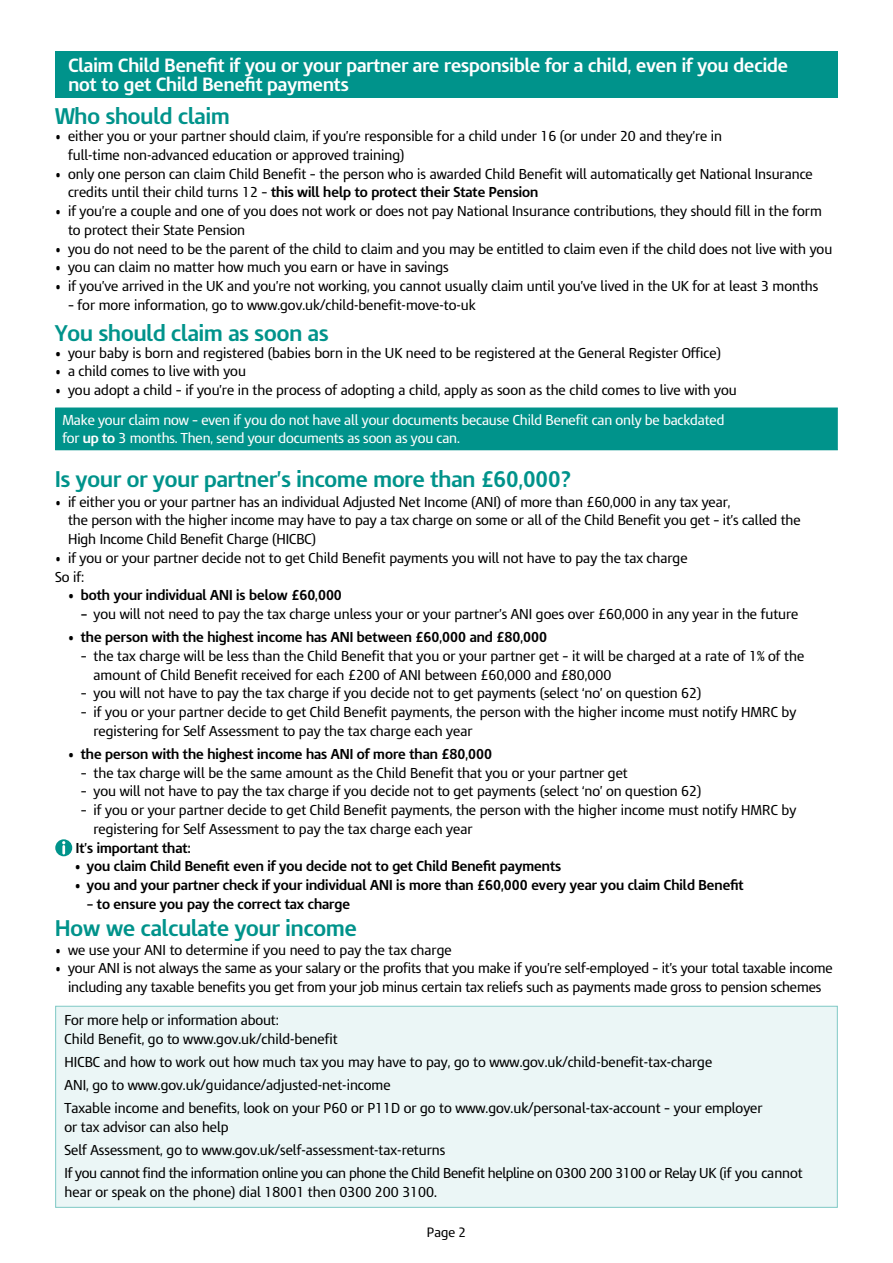
<style>
.page{position:relative;width:893px;height:1263px;background:#fff}
.page>*{position:absolute;margin:0;border:0;box-sizing:border-box;transform-origin:0 0}
.T07_A4_Heading_A__no{font:700 21.3px "IR Modena";color:#00938b}
.T11_Bodytext{font:700 18px/19.5px "IR Modena";color:#fff}
.T14_Bullets{font:13.5px/18.8px "IR Modena";color:#000}
.T11_Bodytext-2{font:13.5px/18.8px "IR Modena";color:#000}
.T11_Bodytext-3{font:700 13.5px "IR Modena";color:#000}
.T11_Bodytext-4{font:13.5px/18.8px "IR Modena";letter-spacing:-.025em;color:#000}
.T14_Bullets-2{font:700 13.5px "IR Modena";color:#000}
.t1{font:13.5px/18.8px "IR Modena";letter-spacing:-.01em;color:#fff}
.T15_Bullets__last{font:13.5px "IR Modena";color:#000}
.T12_Bodytext__before{font:13.5px "IR Modena";color:#000}
.T71_EN_A4_Form_page{font:12.75px "IR Modena";color:#000}
.s1{font-weight:700}
</style>
<div class="page">
<div style="left:56px;top:51px;width:782px;height:47px;background:#00938b"></div>
<div style="left:56px;top:408px;width:781px;height:42px;background:#00938b"></div>
<div style="left:56px;top:1006px;width:781px;height:201px;background:#ebf6f6"></div>
<div style="left:55px;top:1006px;width:783px;height:202px;border:1px solid #80c9c5"></div>
<div style="left:55px;top:839px;width:17px;height:17px;background:#00938b;border-radius:50%"></div>
<svg style="left:62px;top:841px;width:3px;height:13px"></svg>
<p class="T11_Bodytext" style="left:68px;top:56px;width:721px">Claim Child Benefit if you or your partner are responsible for a child, even if you decide not to get Child Benefit payments</p>
<p class="T07_A4_Heading_A__no" style="left:55px;top:103px;width:176px">Who should claim</p>
<p class="T14_Bullets" style="left:68px;top:127px;width:656px;text-indent:-13px">• either you or your partner should claim, if you’re responsible for a child under 16 (or under 20 and they’re in full-time non-advanced education or approved training)</p>
<p class="T14_Bullets" style="left:68px;top:164px;width:746px;text-indent:-13px">• only one person can claim Child Benefit – the person who is awarded Child Benefit will automatically get National Insurance credits until their child turns 12 – <span class="s1">this will help to protect their State Pension</span></p>
<p class="T14_Bullets" style="left:68px;top:202px;width:755px;text-indent:-13px">• if you’re a couple and one of you does not work or does not pay National Insurance contributions, they should fill in the form to protect their State Pension</p>
<p class="T14_Bullets" style="left:55px;top:239px;width:778px">• you do not need to be the parent of the child to claim and you may be entitled to claim even if the child does not live with you</p>
<p class="T14_Bullets" style="left:55px;top:258px;width:395px">• you can claim no matter how much you earn or have in savings</p>
<p class="T14_Bullets" style="left:55px;top:277px;width:765px">• if you’ve arrived in the UK and you’re not working, you cannot usually claim until you’ve lived in the UK for at least 3 months</p>
<p class="T14_Bullets" style="left:68px;top:296px;width:409px">– for more information, go to www.gov.uk/child-benefit-move-to-uk</p>
<p class="T07_A4_Heading_A__no" style="left:55px;top:320px;width:275px">You should claim as soon as</p>
<p class="T14_Bullets" style="left:55px;top:343px;width:667px"><span class="s1">•</span> your baby is born and registered (babies born in the UK need to be registered at the General Register Office)</p>
<p class="T14_Bullets" style="left:55px;top:362px;width:192px">• a child comes to live with you</p>
<p class="T15_Bullets__last" style="left:55px;top:382px;width:683px">• you adopt a child – if you’re in the process of adopting a child, apply as soon as the child comes to live with you</p>
<p class="t1" style="left:62px;top:410px;width:663px">Make your claim now – even if you do not have all your documents because Child Benefit can only be backdated for <span class="s1">up to</span> 3 months. Then, send your documents as soon as you can.</p>
<p class="T07_A4_Heading_A__no" style="left:55px;top:466px;width:518px">Is your or your partner’s income more than £60,000?</p>
<p class="T14_Bullets" style="left:68px;top:492px;width:734px;text-indent:-13px">• if either you or your partner has an individual Adjusted Net Income (ANI) of more than £60,000 in any tax year,<br>the person with the higher income may have to pay a tax charge on some or all of the Child Benefit you get – it’s called the<br>High Income Child Benefit Charge (HICBC)</p>
<p class="T14_Bullets" style="left:55px;top:548px;width:634px">• if you or your partner decide not to get Child Benefit payments you will not have to pay the tax charge</p>
<p class="T12_Bodytext__before" style="left:55px;top:569px;width:31px">So if:</p>
<p class="T14_Bullets-2" style="left:68px;top:587px;width:275px">• both your individual ANI is below £60,000</p>
<p class="T11_Bodytext-2" style="left:81px;top:605px;width:719px"><span class="s1">–</span> you will not need to pay the tax charge unless your or your partner’s ANI goes over £60,000 in any year in the future</p>
<p class="T14_Bullets-2" style="left:68px;top:629px;width:480px">• the person with the highest income has ANI between £60,000 and £80,000</p>
<p class="T11_Bodytext-2" style="left:94px;top:646px;width:712px;text-indent:-13px">– the tax charge will be less than the Child Benefit that you or your partner get – it will be charged at a rate of 1% of the amount of Child Benefit received for each £200 of ANI between £60,000 and £80,000</p>
<p class="T11_Bodytext-2" style="left:81px;top:684px;width:622px">– you will not have to pay the tax charge if you decide not to get payments (select ‘no’ on question 62)</p>
<p class="T11_Bodytext-2" style="left:94px;top:703px;width:704px;text-indent:-13px">– if you or your partner decide to get Child Benefit payments, the person with the higher income must notify HMRC by registering for Self Assessment to pay the tax charge each year</p>
<p class="T14_Bullets-2" style="left:68px;top:746px;width:425px">• the person with the highest income has ANI of more than £80,000</p>
<p class="T11_Bodytext-2" style="left:81px;top:763px;width:548px">– the tax charge will be the same amount as the Child Benefit that you or your partner get</p>
<p class="T11_Bodytext-2" style="left:81px;top:782px;width:622px">– you will not have to pay the tax charge if you decide not to get payments (select ‘no’ on question 62)</p>
<p class="T11_Bodytext-2" style="left:94px;top:801px;width:704px;text-indent:-13px">– if you or your partner decide to get Child Benefit payments, the person with the higher income must notify HMRC by registering for Self Assessment to pay the tax charge each year</p>
<p class="T11_Bodytext-3" style="left:76px;top:839px;width:116px">It’s important that:</p>
<p class="T11_Bodytext-3" style="left:75px;top:858px;width:488px">• you claim Child Benefit even if you decide not to get Child Benefit payments</p>
<p class="T11_Bodytext-3" style="left:75px;top:877px;width:670px">• you and your partner check if your individual ANI is more than £60,000 every year you claim Child Benefit</p>
<p class="T11_Bodytext-3" style="left:87px;top:896px;width:265px">– to ensure you pay the correct tax charge</p>
<p class="T07_A4_Heading_A__no" style="left:55px;top:915px;width:303px">How we calculate your income</p>
<p class="T14_Bullets" style="left:55px;top:940px;width:398px">• we use your ANI to determine if you need to pay the tax charge</p>
<p class="T14_Bullets" style="left:55px;top:959px;width:779px;text-align:center">• your ANI is not always the same as your salary or the profits that you make if you’re self-employed – it’s your total taxable income including any taxable benefits you get from your job minus certain tax reliefs such as payments made gross to pension schemes</p>
<p class="T11_Bodytext-2" style="left:65px;top:1011px;width:216px">For more help or information about:</p>
<p class="T11_Bodytext-2" style="left:65px;top:1030px;width:275px">Child Benefit, go to www.gov.uk/child-benefit</p>
<p class="T11_Bodytext-2" style="left:65px;top:1053px;width:649px">HICBC and how to work out how much tax you may have to pay, go to www.gov.uk/child-benefit-tax-charge</p>
<p class="T11_Bodytext-2" style="left:65px;top:1076px;width:328px">ANI, go to www.gov.uk/guidance/adjusted-net-income</p>
<p class="T11_Bodytext-2" style="left:65px;top:1099px;width:699px">Taxable income and benefits, look on your P60 or P11D or go to www.gov.uk/personal-tax-account – your employer or tax advisor can also help</p>
<p class="T11_Bodytext-2" style="left:65px;top:1141px;width:382px">Self Assessment, go to www.gov.uk/self-assessment-tax-returns</p>
<p class="T11_Bodytext-4" style="left:65px;top:1164px;width:740px">If you cannot find the information online you can phone the Child Benefit helpline on 0300 200 3100 or Relay UK (if you cannot hear or speak on the phone) dial 18001 then 0300 200 3100.</p>
<p class="T71_EN_A4_Form_page" style="left:427px;top:1225px;width:41px">Page 2</p>
</div>
